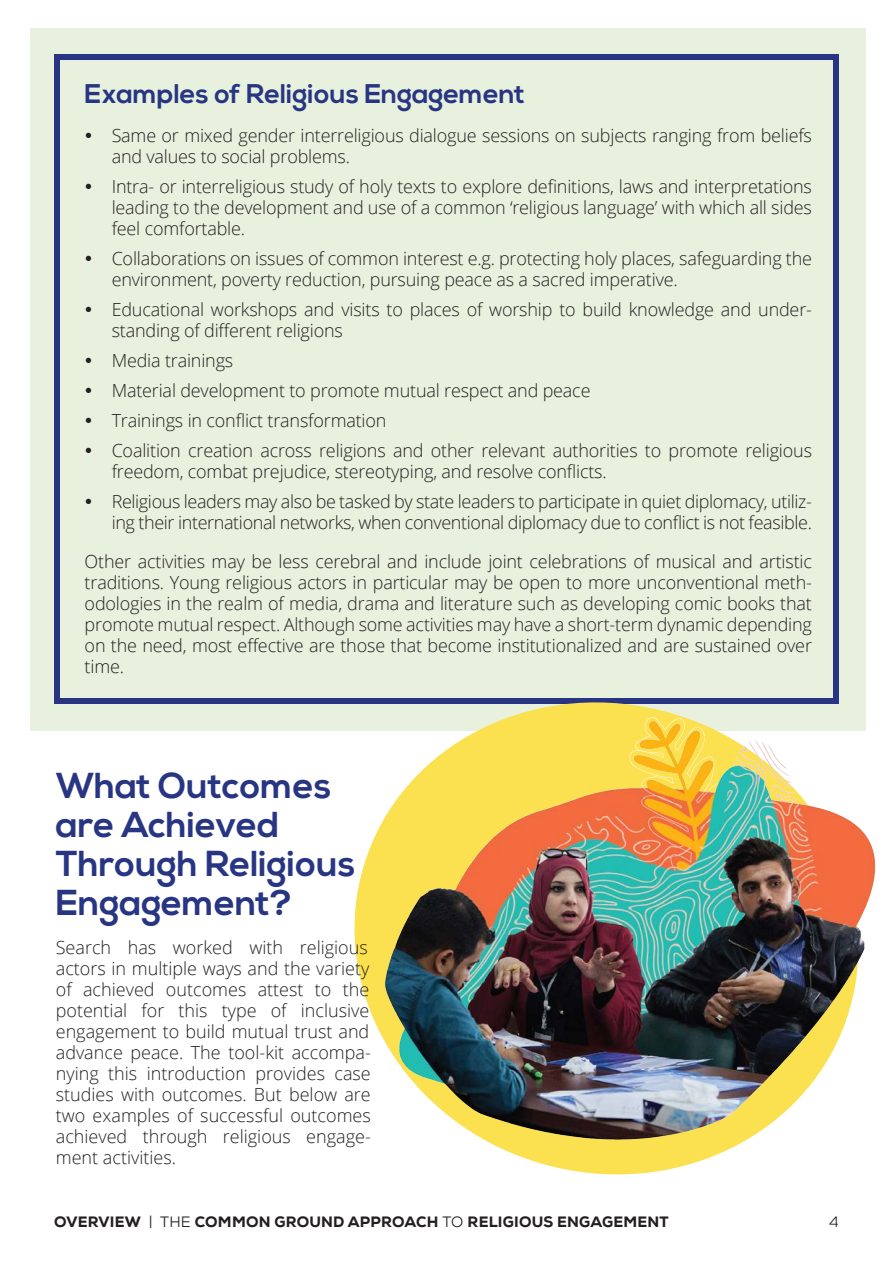
<style>
.page{position:relative;width:893px;height:1263px;background:#fff}
.page>*{position:absolute;margin:0;border:0;box-sizing:border-box;transform-origin:0 0}
.Heading_2{font:700 36px/39px "Nexa";color:#283583}
.Heading_3a{font:700 27px "Nexa";color:#283583}
.t1{font:300 18px/21px "Open Sans";letter-spacing:-.01em;color:#231f20}
.t2{font:800 15px "Nexa";letter-spacing:.015em;color:#231f20}
.t3{font:15px "Nexa";color:#231f20}
.s1{font-weight:400}
</style>
<div class="page">
<div style="left:31px;top:29px;width:835px;height:702px;background:#e8f1de"></div>
<div style="left:54px;top:54px;width:785px;height:650px;border:6px solid #283583"></div>
<svg style="left:327px;top:674px;width:512px;height:501px"></svg>
<img style="left:385px;top:703px;width:491px;height:440px">
<p class="Heading_3a" style="left:85px;top:78px;width:442px">Examples of Religious Engagement</p>
<p class="t1" style="left:112px;top:125px;width:702px">Same or mixed gender interreligious dialogue sessions on subjects ranging from beliefs and values to social problems.</p>
<p class="t1" style="left:112px;top:176px;width:702px;text-align:justify">Intra- or interreligious study of holy texts to explore definitions, laws and interpretations leading to the development and use of a common ‘religious language’ with which all sides feel comfortable.</p>
<p class="t1" style="left:112px;top:248px;width:702px">Collaborations on issues of common interest e.g. protecting holy places, safeguarding the environment, poverty reduction, pursuing peace as a sacred imperative.</p>
<p class="t1" style="left:112px;top:299px;width:702px">Educational workshops and visits to places of worship to build knowledge and under&shy;standing of different religions</p>
<p class="t1" style="left:112px;top:350px;width:123px">Media trainings</p>
<p class="t1" style="left:112px;top:380px;width:480px">Material development to promote mutual respect and peace</p>
<p class="t1" style="left:112px;top:410px;width:276px">Trainings in conflict transformation</p>
<p class="t1" style="left:112px;top:440px;width:702px">Coalition creation across religions and other relevant authorities to promote religious freedom, combat prejudice, stereotyping, and resolve conflicts.</p>
<p class="t1" style="left:112px;top:491px;width:702px">Religious leaders may also be tasked by state leaders to participate in quiet diplomacy, utiliz&shy;ing their international networks, when conventional diplomacy due to conflict is not feasible.</p>
<p class="t1" style="left:85px;top:551px;width:729px;text-align:justify">Other activities may be less cerebral and include joint celebrations of musical and artistic traditions. Young religious actors in particular may be open to more unconventional meth&shy;odologies in the realm of media, drama and literature such as developing comic books that promote mutual respect. Although some activities may have a short-term dynamic depending on the need, most effective are those that become institutionalized and are sustained over time.</p>
<p class="Heading_2" style="left:56px;top:767px;width:301px">What Outcomes are Achieved<br>Through Religious<br>Engagement?</p>
<p class="t1" style="left:56px;top:936px;width:317px">Search has worked with religious actors in multiple ways and the variety of achieved outcomes attest to the potential for this type of inclusive engagement to build mutual trust and advance peace. The tool-kit accompa&shy;nying this introduction provides case studies with outcomes. But below are two examples of successful outcomes achieved through religious engage&shy;ment activities.</p>
<p class="t2" style="left:54px;top:1212px;width:616px">OVERVIEW <span class="s1">| THE</span> COMMON GROUND APPROACH <span class="s1">TO</span> RELIGIOUS ENGAGEMENT</p>
<p class="t3" style="left:829px;top:1212px;width:11px">4</p>
</div>
